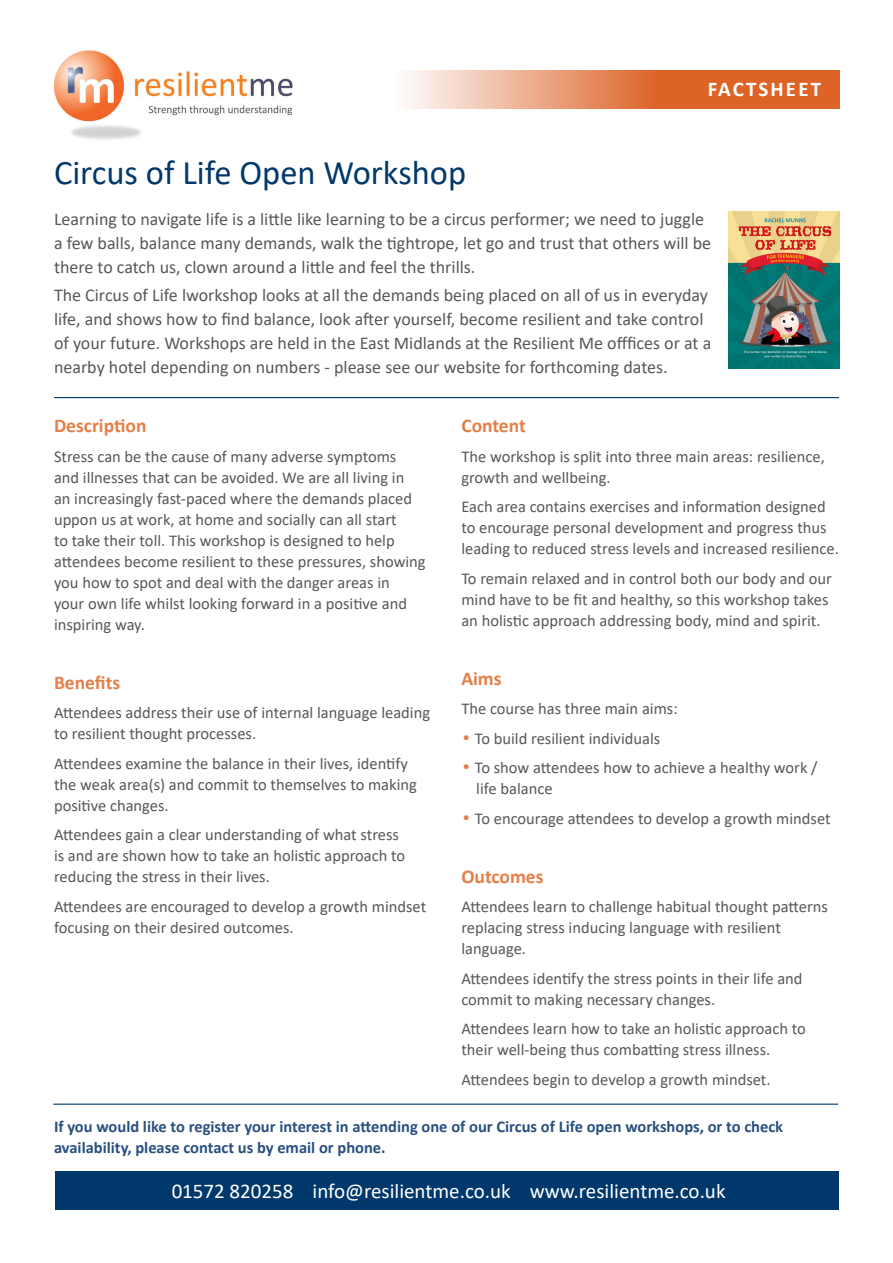
<style>
.page{position:relative;width:893px;height:1263px;background:#fff}
.page>*{position:absolute;margin:0;border:0;box-sizing:border-box;transform-origin:0 0}
.t1{font:34.5px "Calibri";color:#01386b}
.t2{font:21px "Calibri";color:#fff}
.t3{font:700 21px "Calibri";letter-spacing:.1em;color:#fff}
.t4{font:700 19.5px "Calibri";color:#e47f47}
.t5{font:18px/24px "Calibri";color:#57585a}
.t6{font:16.5px/21px "Calibri";color:#57585a}
.t7{font:700 16.5px/21px "Calibri";color:#295080}
.s1{font-family:"News Gothic BT";font-weight:700;color:#e47f47}
</style>
<div class="page">
<img style="left:53px;top:50px;width:240px;height:90px">
<svg style="left:407px;top:71px;width:432px;height:38px"></svg>
<div style="left:55px;top:1171px;width:783px;height:38px;background:#01386b"></div>
<hr style="left:54px;top:397px;width:785px;height:1px;background:#01386b">
<img style="left:729px;top:212px;width:110px;height:156px">
<hr style="left:53px;top:1103px;width:785px;height:2px;background:#01386b">
<p class="t3" style="left:708px;top:74px;width:115px">FACTSHEET</p>
<p class="t1" style="left:54px;top:149px;width:414px">Circus of Life Open Workshop</p>
<p class="t5" style="left:54px;top:207px;width:659px">Learning to navigate life is a little like learning to be a circus performer; we need to juggle a few balls, balance many demands, walk the tightrope, let go and trust that others will be there to catch us, clown around a little and feel the thrills.</p>
<p class="t5" style="left:54px;top:283px;width:659px">The Circus of Life lworkshop looks at all the demands being placed on all of us in everyday life, and shows how to find balance, look after yourself, become resilient and take control of your future. Workshops are held in the East Midlands at the Resilient Me offfices or at a nearby hotel depending on numbers - please see our website for forthcoming dates.</p>
<p class="t4" style="left:54px;top:412px;width:94px">Description</p>
<p class="t6" style="left:54px;top:445px;width:373px">Stress can be the cause of many adverse symptoms and illnesses that can be avoided. We are all living in<br>an increasingly fast-paced where the demands placed uppon us at work, at home and socially can all start<br>to take their toll. This workshop is designed to help attendees become resilient to these pressures, showing you how to spot and deal with the danger areas in<br>your own life whilst looking forward in a positive and inspiring way.</p>
<p class="t4" style="left:54px;top:668px;width:68px">Benefits</p>
<p class="t6" style="left:54px;top:702px;width:378px">Attendees address their use of internal language leading to resilient thought processes.</p>
<p class="t6" style="left:54px;top:752px;width:364px">Attendees examine the balance in their lives, identify the weak area(s) and commit to themselves to making positive changes.</p>
<p class="t6" style="left:54px;top:824px;width:353px">Attendees gain a clear understanding of what stress is and are shown how to take an holistic approach to reducing the stress in their lives.</p>
<p class="t6" style="left:54px;top:895px;width:374px">Attendees are encouraged to develop a growth mindset focusing on their desired outcomes.</p>
<p class="t4" style="left:461px;top:412px;width:66px">Content</p>
<p class="t6" style="left:461px;top:445px;width:365px">The workshop is split into three main areas: resilience, growth and wellbeing.</p>
<p class="t6" style="left:461px;top:496px;width:379px">Each area contains exercises and information designed to encourage personal development and progress thus leading to reduced stress levels and increased resilience.</p>
<p class="t6" style="left:461px;top:567px;width:372px">To remain relaxed and in control both our body and our mind have to be fit and healthy, so this workshop takes an holistic approach addressing body, mind and spirit.</p>
<p class="t4" style="left:461px;top:664px;width:42px">Aims</p>
<p class="t6" style="left:461px;top:698px;width:218px">The course has three main aims:</p>
<p class="t6" style="left:461px;top:727px;width:200px"><span class="s1">•</span> To build resilient individuals</p>
<p class="t6" style="left:476px;top:757px;width:343px;text-indent:-15px"><span class="s1">•</span> To show attendees how to achieve a healthy work / life balance</p>
<p class="t6" style="left:461px;top:807px;width:371px"><span class="s1">•</span> To encourage attendees to develop a growth mindset</p>
<p class="t4" style="left:461px;top:862px;width:84px">Outcomes</p>
<p class="t6" style="left:461px;top:896px;width:368px">Attendees learn to challenge habitual thought patterns replacing stress inducing language with resilient language.</p>
<p class="t6" style="left:461px;top:967px;width:343px">Attendees identify the stress points in their life and commit to making necessary changes.</p>
<p class="t6" style="left:461px;top:1018px;width:346px">Attendees learn how to take an holistic approach to their well-being thus combatting stress illness.</p>
<p class="t6" style="left:461px;top:1068px;width:311px">Attendees begin to develop a growth mindset.</p>
<p class="t7" style="left:54px;top:1116px;width:731px">If you would like to register your interest in attending one of our Circus of Life open workshops, or to check availability, please contact us by email or phone.</p>
<p class="t2" style="left:172px;top:1176px;width:555px">01572 820258 info@resilientme.co.uk www.resilientme.co.uk</p>
</div>
